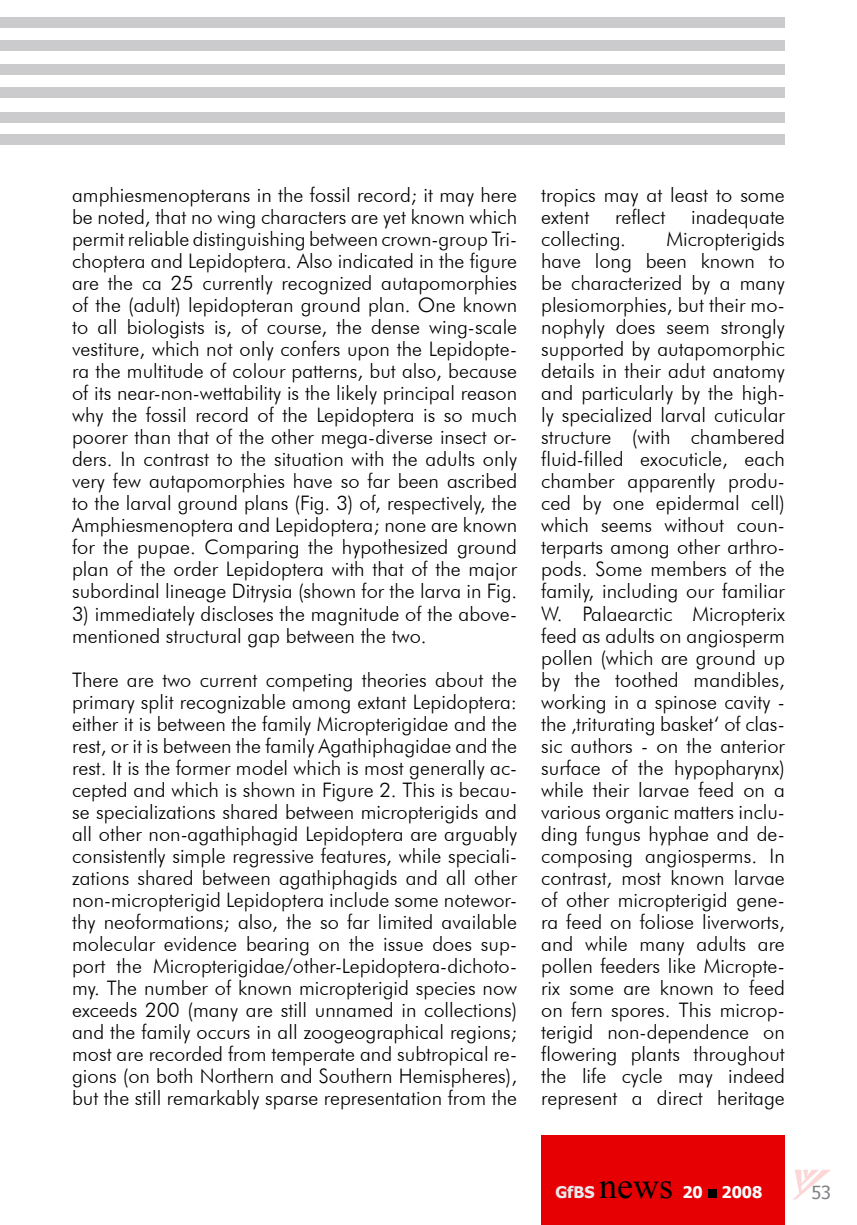
<style>
.page{position:relative;width:857px;height:1225px;background:#fff}
.page>*{position:absolute;margin:0;border:0;box-sizing:border-box;transform-origin:0 0}
.t1{font:36px "Times New Roman";color:#000}
.t2{font:300 20px/22px "Futura BT";color:#000;text-align:justify}
.t3{font:18px "Tahoma";color:#818084}
.t4{font:700 16px "Tahoma";color:#fefefe}
.t5{font:700 16px "Tahoma";color:#e9eaeb}
.s1{color:#fff}
</style>
<div class="page">
<div style="left:540px;top:1136px;width:244px;height:89px;background:#e60004"></div>
<div style="left:0;top:40px;width:784px;height:10px;background:#cbcbcd"></div>
<div style="left:0;top:87px;width:784px;height:11px;background:#cbcbcd"></div>
<div style="left:0;top:112px;width:784px;height:11px;background:#cbcbcd"></div>
<div style="left:0;top:134px;width:784px;height:11px;background:#cbcbcd"></div>
<div style="left:0;top:64px;width:784px;height:11px;background:#cbcbcd"></div>
<div style="left:0;top:17px;width:784px;height:11px;background:#cbcbcd"></div>
<div style="left:707px;top:1189px;width:9px;height:8px;background:#000"></div>
<svg style="left:794px;top:1170px;width:36px;height:29px"></svg>
<p class="t2" style="left:72px;top:184px;width:446px">amphiesmenopterans in the fossil record; it may here be noted, that no wing characters are yet known which permit reliable distinguishing between crown-group Tri&shy;choptera and Lepidoptera. Also indicated in the figure are the ca 25 currently recognized autapomorphies of the (adult) lepidopteran ground plan. One known to all biologists is, of course, the dense wing-scale vestiture, which not only confers upon the Lepidopte&shy;ra the multitude of colour patterns, but also, because of its near-non-wettability is the likely principal reason why the fossil record of the Lepidoptera is so much poorer than that of the other mega-diverse insect or&shy;ders. In contrast to the situation with the adults only very few autapomorphies have so far been ascribed to the larval ground plans (Fig. 3) of, respectively, the Amphiesmenoptera and Lepidoptera; none are known for the pupae. Comparing the hypothesized ground plan of the order Lepidoptera with that of the major subordinal lineage Ditrysia (shown for the larva in Fig.</p>
<p class="t2" style="left:72px;top:602px;width:446px">3) immediately discloses the magnitude of the above&shy;mentioned structural gap between the two.</p>
<p class="t2" style="left:72px;top:668px;width:446px">There are two current competing theories about the primary split recognizable among extant Lepidoptera: either it is between the family Micropterigidae and the rest, or it is between the family Agathiphagidae and the rest. It is the former model which is most generally ac&shy;cepted and which is shown in Figure 2. This is becau&shy;se specializations shared between micropterigids and all other non-agathiphagid Lepidoptera are arguably consistently simple regressive features, while speciali&shy;zations shared between agathiphagids and all other non-micropterigid Lepidoptera include some notewor&shy;thy neoformations; also, the so far limited available molecular evidence bearing on the issue does sup&shy;port the Micropterigidae/other-Lepidoptera-dichoto&shy;my. The number of known micropterigid species now exceeds 200 (many are still unnamed in collections) and the family occurs in all zoogeographical regions; most are recorded from temperate and subtropical re&shy;gions (on both Northern and Southern Hemispheres), but the still remarkably sparse representation from the</p>
<p class="t2" style="left:541px;top:184px;width:245px">tropics may at least to some extent</p>
<p class="t2" style="left:615px;top:206px;width:52px">reflect</p>
<p class="t2" style="left:690px;top:206px;width:95px">inadequate</p>
<p class="t2" style="left:541px;top:228px;width:86px">collecting.</p>
<p class="t2" style="left:541px;top:228px;width:245px;text-indent:125px">Micropterigids have long been known to be characterized by a many plesiomorphies, but their mo&shy;nophyly does seem strongly supported by autapomorphic details in their adut anatomy and particularly by the high&shy;ly specialized larval cuticular structure (with chambered fluid-filled exocuticle, each chamber apparently produ&shy;ced by one epidermal cell) which seems without coun&shy;terparts among other arthro&shy;pods. Some members of the family, including our familiar W. Palaearctic Micropterix feed as adults on angiosperm pollen (which are ground up by the toothed mandibles, working in a spinose cavity - the ‚triturating basket‘ of clas&shy;sic authors - on the anterior surface of the hypopharynx) while their larvae feed on a various organic matters inclu&shy;ding fungus hyphae and de&shy;composing angiosperms. In contrast, most known larvae of other micropterigid gene&shy;ra feed on foliose liverworts, and while many adults are pollen feeders like Micropte&shy;rix some are known to feed on fern spores. This microp&shy;terigid non-dependence on flowering plants throughout the life cycle may indeed represent a direct heritage</p>
<p class="t5" style="left:555px;top:1180px;width:41px">GfBS</p>
<h1 class="t1" style="left:599px;top:1161px;width:75px">news</h1>
<p class="t4" style="left:682px;top:1180px;width:81px">20 200<span class="s1">8</span></p>
<p class="t3" style="left:811px;top:1180px;width:21px">53</p>
</div>
